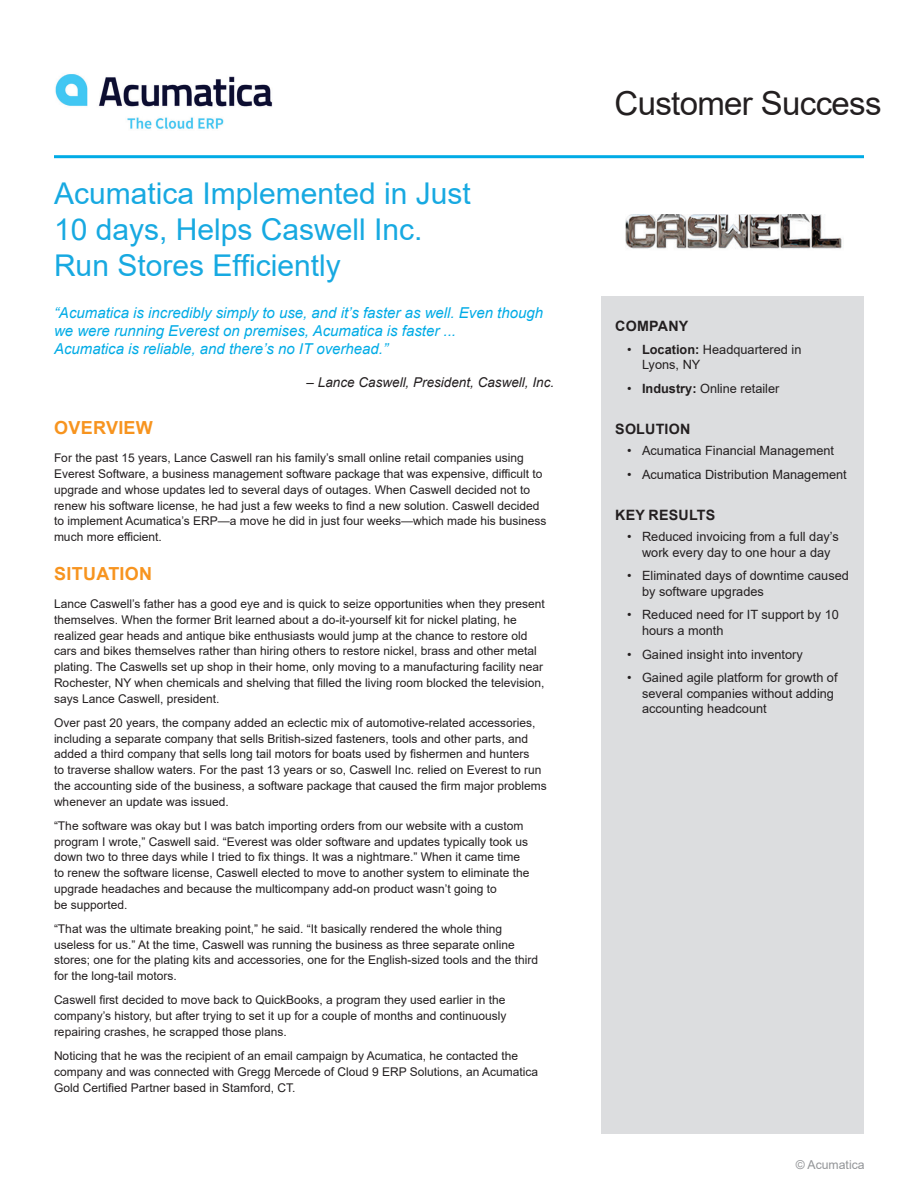
<style>
.page{position:relative;width:918px;height:1188px;background:#fff}
.page>*{position:absolute;margin:0;border:0;box-sizing:border-box;transform-origin:0 0}
.t1{font:33px "Arial";letter-spacing:-.02em;color:#231f20}
.t2{font:30px/36px "Arial";color:#17a9e1}
.Heading_2{font:700 18px "Arial";letter-spacing:.015em;color:#f7941f}
.t3{font:italic 15px/18px "Arial";color:#00abe6}
.Side_bar_heading_1{font:700 14.25px "Arial";letter-spacing:.015em;color:#231f20}
.t4{font:italic 13.5px "Arial";color:#231f20}
.t5{font:12.75px/15.3px "Arial";color:#231f20}
.t6{font:12.3px "Arial";color:#939598}
.Body_Text{font:12px/15.8px "Arial";color:#231f20}
.s1{font-weight:700}
</style>
<div class="page">
<hr style="left:54px;top:155px;width:810px;height:3px;background:#00abe6">
<img style="left:55px;top:74px;width:218px;height:55px">
<div style="left:601px;top:296px;width:263px;height:838px;background:#dcdddf"></div>
<img style="left:625px;top:214px;width:217px;height:35px">
<p class="t2" style="left:54px;top:175px;width:418px">Acumatica Implemented in Just<br>10 days, Helps Caswell Inc.<br>Run Stores Efficiently</p>
<p class="t3" style="left:54px;top:304px;width:491px">“Acumatica is incredibly simply to use, and it’s faster as well. Even though we were running Everest on premises, Acumatica is faster ...<br>Acumatica is reliable, and there’s no IT overhead.”</p>
<p class="t4" style="left:307px;top:373px;width:249px">– Lance Caswell, President, Caswell, Inc.</p>
<p class="Heading_2" style="left:54px;top:415px;width:100px">OVERVIEW</p>
<p class="Body_Text" style="left:54px;top:450px;width:494px">For the past 15 years, Lance Caswell ran his family’s small online retail companies using Everest Software, a business management software package that was expensive, difficult to upgrade and whose updates led to several days of outages. When Caswell decided not to renew his software license, he had just a few weeks to find a new solution. Caswell decided to implement Acumatica’s ERP—a move he did in just four weeks—which made his business much more efficient.</p>
<p class="Heading_2" style="left:54px;top:561px;width:99px">SITUATION</p>
<p class="Body_Text" style="left:54px;top:596px;width:492px">Lance Caswell’s father has a good eye and is quick to seize opportunities when they present themselves. When the former Brit learned about a do-it-yourself kit for nickel plating, he realized gear heads and antique bike enthusiasts would jump at the chance to restore old cars and bikes themselves rather than hiring others to restore nickel, brass and other metal plating. The Caswells set up shop in their home, only moving to a manufacturing facility near Rochester, NY when chemicals and shelving that filled the living room blocked the television, says Lance Caswell, president.</p>
<p class="Body_Text" style="left:54px;top:715px;width:494px">Over past 20 years, the company added an eclectic mix of automotive-related accessories, including a separate company that sells British-sized fasteners, tools and other parts, and added a third company that sells long tail motors for boats used by fishermen and hunters<br>to traverse shallow waters. For the past 13 years or so, Caswell Inc. relied on Everest to run the accounting side of the business, a software package that caused the firm major problems whenever an update was issued.</p>
<p class="Body_Text" style="left:54px;top:818px;width:477px">“The software was okay but I was batch importing orders from our website with a custom program I wrote,” Caswell said. “Everest was older software and updates typically took us down two to three days while I tried to fix things. It was a nightmare.” When it came time to renew the software license, Caswell elected to move to another system to eliminate the upgrade headaches and because the multicompany add-on product wasn’t going to<br>be supported.</p>
<p class="Body_Text" style="left:54px;top:921px;width:486px">“That was the ultimate breaking point,” he said. “It basically rendered the whole thing useless for us.” At the time, Caswell was running the business as three separate online stores; one for the plating kits and accessories, one for the English-sized tools and the third for the long-tail motors.</p>
<p class="Body_Text" style="left:54px;top:992px;width:454px;text-align:justify">Caswell first decided to move back to QuickBooks, a program they used earlier in the company’s history, but after trying to set it up for a couple of months and continuously repairing crashes, he scrapped those plans.</p>
<p class="Body_Text" style="left:54px;top:1048px;width:486px">Noticing that he was the recipient of an email campaign by Acumatica, he contacted the company and was connected with Gregg Mercede of Cloud 9 ERP Solutions, an Acumatica<br>Gold Certified Partner based in Stamford, CT.</p>
<h1 class="t1" style="left:615px;top:81px;width:269px">Customer Success</h1>
<p class="Side_bar_heading_1" style="left:615px;top:316px;width:75px">COMPANY</p>
<p class="t5" style="left:642px;top:341px;width:161px;text-indent:-15px">• <span class="s1">Location:</span> Headquartered in<br>Lyons, NY</p>
<p class="t5" style="left:627px;top:381px;width:154px">• <span class="s1">Industry:</span> Online retailer</p>
<p class="Side_bar_heading_1" style="left:615px;top:419px;width:77px">SOLUTION</p>
<p class="t5" style="left:627px;top:443px;width:209px">• Acumatica Financial Management</p>
<p class="t5" style="left:627px;top:467px;width:221px">• Acumatica Distribution Management</p>
<p class="Side_bar_heading_1" style="left:615px;top:504px;width:102px">KEY RESULTS</p>
<p class="t5" style="left:627px;top:529px;width:213px;text-align:center">• Reduced invoicing from a full day’s work every day to one hour a day</p>
<p class="t5" style="left:642px;top:568px;width:208px;text-indent:-15px">• Eliminated days of downtime caused by software upgrades</p>
<p class="t5" style="left:642px;top:607px;width:198px;text-indent:-15px">• Reduced need for IT support by 10 hours a month</p>
<p class="t5" style="left:627px;top:646px;width:177px">• Gained insight into inventory</p>
<p class="t5" style="left:642px;top:670px;width:197px;text-indent:-15px">• Gained agile platform for growth of several companies without adding accounting headcount</p>
<p class="t6" style="left:796px;top:1156px;width:70px">© Acumatica</p>
</div>
